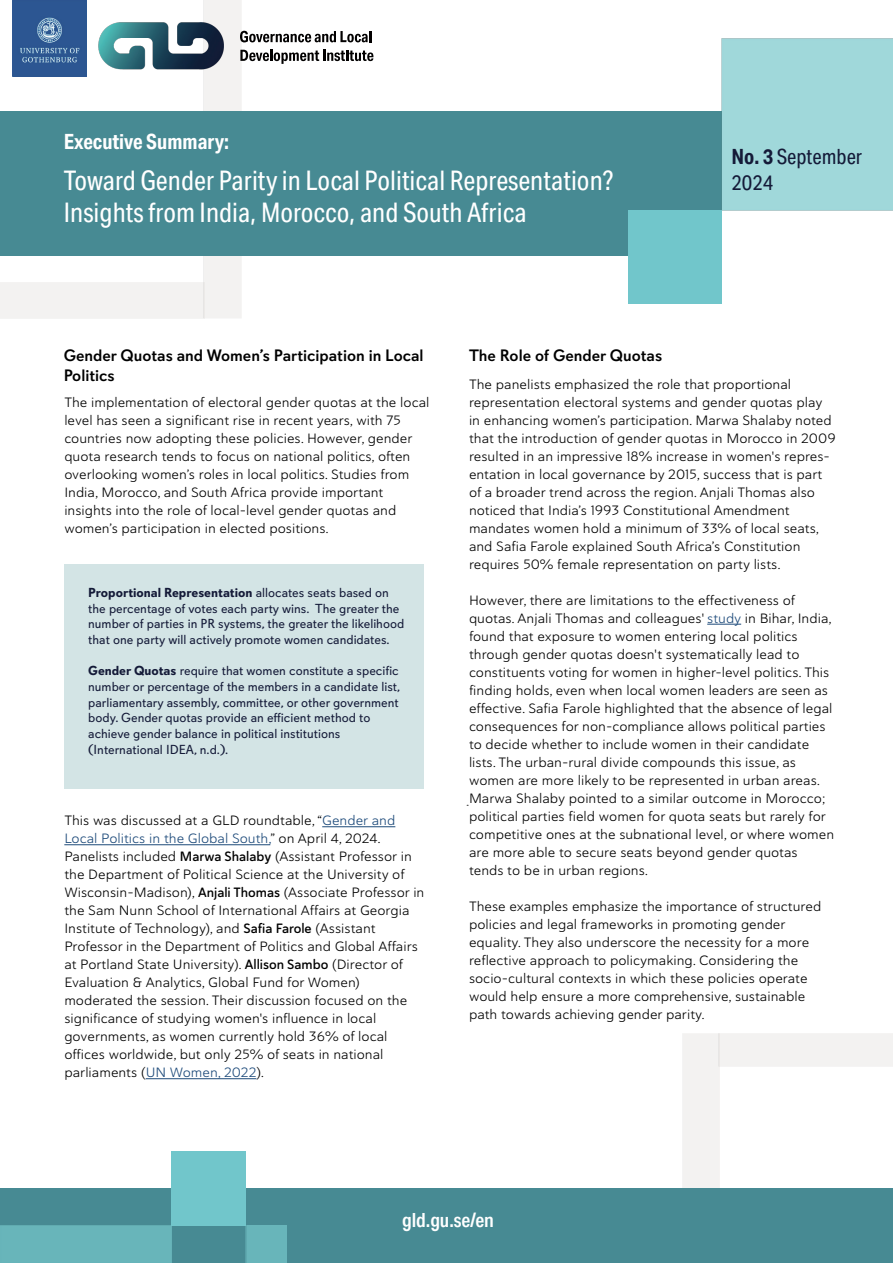
<style>
.page{position:relative;width:893px;height:1263px;background:#fff}
.page>*{position:absolute;margin:0;border:0;box-sizing:border-box;transform-origin:0 0}
.t1{font:27px/32.4px "Aktiv Grotesk Cd";color:#fff}
.t2{font:21px/25.2px "Aktiv Grotesk Cd";color:#141a38}
.t3{font:700 21px "Aktiv Grotesk Cd";color:#fff}
.t4{font:600 19.5px "Aktiv Grotesk Cd";color:#fff}
.t5{font:500 16.5px/19.8px "Davis Sans";color:#000}
.t6{font:13.5px/18px "Haboro Soft Ext Boo";color:#000}
.t7{font:13.05px/15.6px "Davis Sans";color:#141a38}
.s1{font-weight:700}
.s2{color:#1d4a7a}
.s3{font-family:"Haboro Soft Nor Dem"}
</style>
<div class="page">
<div style="left:203px;top:0;width:38px;height:319px;background:#f3f2f1"></div>
<div style="left:0;top:111px;width:721px;height:144px;background:#478a93"></div>
<div style="left:721px;top:38px;width:172px;height:172px;background:#a0d8da"></div>
<div style="left:628px;top:210px;width:93px;height:94px;background:#71c6cb"></div>
<div style="left:682px;top:1033px;width:38px;height:155px;background:#f3f2f1"></div>
<div style="left:0;top:1188px;width:893px;height:75px;background:#478a93"></div>
<div style="left:0;top:1225px;width:172px;height:38px;background:#68b5ba"></div>
<div style="left:171px;top:1151px;width:75px;height:75px;background:#71c6cb"></div>
<div style="left:245px;top:1225px;width:41px;height:38px;background:#68b5ba"></div>
<img style="left:98px;top:22px;width:126px;height:47px">
<svg style="left:240px;top:31px;width:131px;height:11px"></svg>
<svg style="left:240px;top:50px;width:133px;height:14px"></svg>
<img style="left:12px;top:0;width:75px;height:77px">
<hr style="left:322px;top:826px;width:73px;height:1px;background:#1d4a7a">
<hr style="left:64px;top:844px;width:206px;height:1px;background:#1d4a7a">
<hr style="left:146px;top:1078px;width:110px;height:1px;background:#1d4a7a">
<hr style="left:707px;top:624px;width:34px;height:1px;background:#1d4a7a">
<div style="left:64px;top:564px;width:360px;height:225px;background:#d3e4e5"></div>
<h2 class="t3" style="left:64px;top:130px;width:167px">Executive Summary:</h2>
<h1 class="t1" style="left:64px;top:164px;width:551px">Toward Gender Parity in Local Political Representation?<br>Insights from India, Morocco, and South Africa</h1>
<h2 class="t2" style="left:731px;top:145px;width:132px"><span class="s1">No. 3</span> September<br>2024</h2>
<p class="t5" style="left:64px;top:346px;width:361px">Gender Quotas and Women’s Participation in Local<br>Politics</p>
<p class="t6" style="left:64px;top:394px;width:367px">The implementation of electoral gender quotas at the local level has seen a significant rise in recent years, with 75 countries now adopting these policies. However, gender quota research tends to focus on national politics, often overlooking women’s roles in local politics. Studies from India, Morocco, and South Africa provide important insights into the role of local-level gender quotas and women’s participation in elected positions.</p>
<p class="t7" style="left:88px;top:585px;width:318px"><span class="s1">Proportional Representation</span> allocates seats based on the percentage of votes each party wins. The greater the number of parties in PR systems, the greater the likelihood that one party will actively promote women candidates.</p>
<p class="t7" style="left:88px;top:663px;width:314px"><span class="s1">Gender Quotas</span> require that women constitute a specific number or percentage of the members in a candidate list, parliamentary assembly, committee, or other government body. Gender quotas provide an efficient method to achieve gender balance in political institutions (International IDEA, n.d.).</p>
<p class="t6" style="left:64px;top:811px;width:362px">This was discussed at a GLD roundtable, “<span class="s2">Gender and Local Politics in the Global South,</span>” on April 4, 2024.<br>Panelists included <span class="s3">Marwa Shalaby</span> (Assistant Professor in the Department of Political Science at the University of Wisconsin-Madison), <span class="s3">Anjali Thomas</span> (Associate Professor in the Sam Nunn School of International Affairs at Georgia Institute of Technology), and <span class="s3">Safia Farole</span> (Assistant Professor in the Department of Politics and Global Affairs at Portland State University). <span class="s3">Allison Sambo</span> (Director of Evaluation &amp; Analytics, Global Fund for Women) moderated the session. Their discussion focused on the significance of studying women's influence in local governments, as women currently hold 36% of local offices worldwide, but only 25% of seats in national parliaments (<span class="s2">UN Women, 2022</span>).</p>
<p class="t5" style="left:469px;top:346px;width:195px">The Role of Gender Quotas</p>
<p class="t6" style="left:469px;top:375px;width:368px">The panelists emphasized the role that proportional representation electoral systems and gender quotas play in enhancing women’s participation. Marwa Shalaby noted that the introduction of gender quotas in Morocco in 2009 resulted in an impressive 18% increase in women's repres&shy;entation in local governance by 2015, success that is part of a broader trend across the region. Anjali Thomas also noticed that India’s 1993 Constitutional Amendment mandates women hold a minimum of 33% of local seats, and Safia Farole explained South Africa’s Constitution requires 50% female representation on party lists.</p>
<p class="t6" style="left:469px;top:591px;width:367px">However, there are limitations to the effectiveness of quotas. Anjali Thomas and colleagues' <span class="s2">study</span> in Bihar, India, found that exposure to women entering local politics through gender quotas doesn't systematically lead to constituents voting for women in higher-level politics. This finding holds, even when local women leaders are seen as effective. Safia Farole highlighted that the absence of legal consequences for non-compliance allows political parties to decide whether to include women in their candidate lists. The urban-rural divide compounds this issue, as women are more likely to be represented in urban areas.<br>Marwa Shalaby pointed to a similar outcome in Morocco; political parties field women for quota seats but rarely for competitive ones at the subnational level, or where women are more able to secure seats beyond gender quotas tends to be in urban regions.</p>
<p class="t6" style="left:469px;top:897px;width:354px">These examples emphasize the importance of structured policies and legal frameworks in promoting gender equality. They also underscore the necessity for a more reflective approach to policymaking. Considering the socio-cultural contexts in which these policies operate would help ensure a more comprehensive, sustainable path towards achieving gender parity.</p>
<p class="t6" style="left:466px;top:796px;width:6px">•</p>
<h3 class="t4" style="left:402px;top:1209px;width:93px">gld.gu.se/en</h3>
</div>
